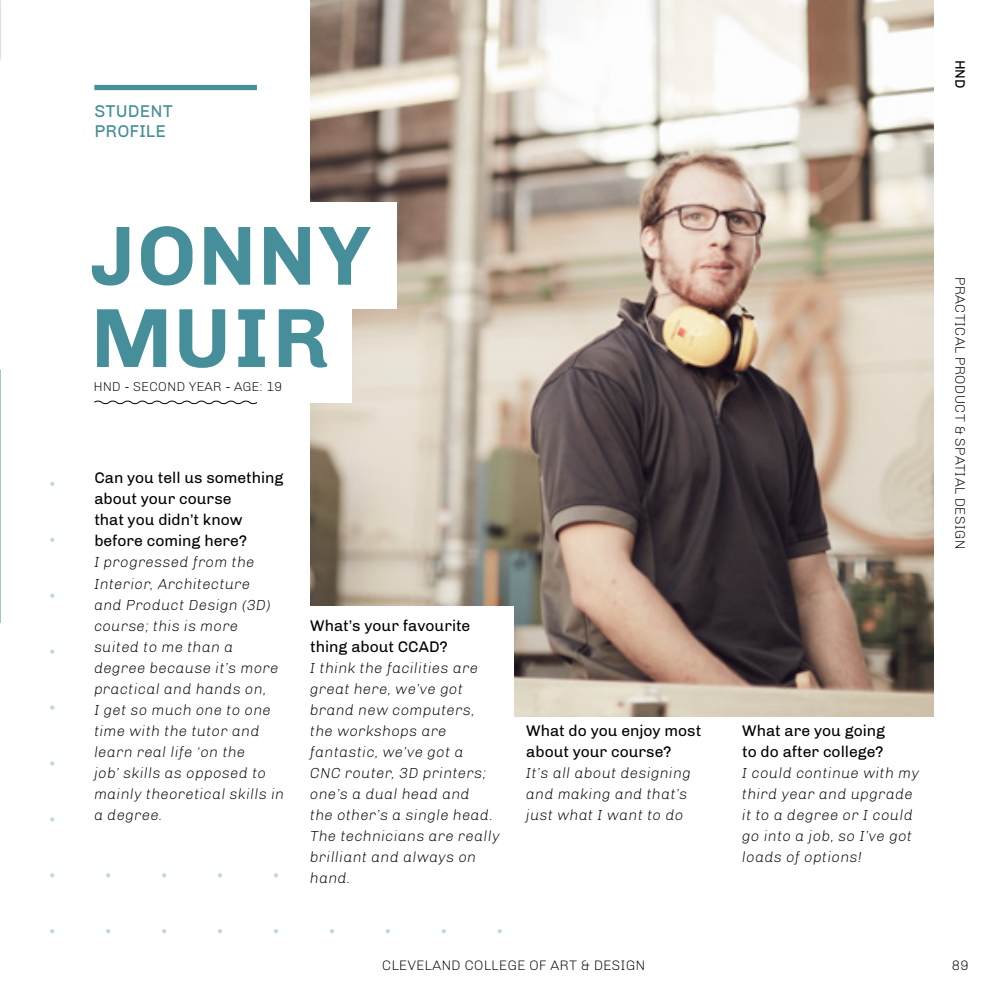
<style>
.page{position:relative;width:993px;height:993px;background:#fff}
.page>*{position:absolute;margin:0;border:0;box-sizing:border-box;transform-origin:0 0}
.t1{font:700 84px/82.2px "Chivo";letter-spacing:.02em;color:#468e99}
.t2{font:17.5px/19.2px "Chivo";letter-spacing:.01em;color:#468e99}
.t3{font:15.75px/21px "Chivo";color:#000}
.t4{font:italic 300 14.88px/21px "Chivo";letter-spacing:.02em;color:#000}
.t5{font:300 14px "Chivo";letter-spacing:.01em;color:#000}
.t6{font:14px "Chivo";color:#000}
.t7{font:300 13.12px "Chivo";letter-spacing:.01em;color:#000}
</style>
<div class="page">
<svg style="left:50px;top:593px;width:4px;height:4px"></svg>
<svg style="left:50px;top:481px;width:4px;height:5px"></svg>
<svg style="left:50px;top:537px;width:4px;height:4px"></svg>
<svg style="left:50px;top:649px;width:4px;height:4px"></svg>
<svg style="left:50px;top:705px;width:4px;height:4px"></svg>
<svg style="left:50px;top:761px;width:4px;height:4px"></svg>
<svg style="left:50px;top:817px;width:4px;height:4px"></svg>
<svg style="left:50px;top:873px;width:4px;height:4px"></svg>
<svg style="left:106px;top:873px;width:4px;height:4px"></svg>
<svg style="left:162px;top:873px;width:4px;height:4px"></svg>
<svg style="left:218px;top:873px;width:4px;height:4px"></svg>
<svg style="left:274px;top:873px;width:4px;height:4px"></svg>
<svg style="left:50px;top:929px;width:4px;height:4px"></svg>
<svg style="left:106px;top:929px;width:4px;height:4px"></svg>
<svg style="left:162px;top:929px;width:4px;height:4px"></svg>
<svg style="left:218px;top:929px;width:4px;height:4px"></svg>
<svg style="left:274px;top:929px;width:4px;height:4px"></svg>
<svg style="left:329px;top:929px;width:5px;height:4px"></svg>
<svg style="left:385px;top:929px;width:5px;height:4px"></svg>
<svg style="left:441px;top:929px;width:5px;height:4px"></svg>
<svg style="left:497px;top:929px;width:4px;height:4px"></svg>
<img style="left:310px;top:0;width:623px;height:716px">
<svg style="left:0;top:370px;width:1px;height:252px"></svg>
<div style="left:20px;top:202px;width:376px;height:107px;background:#fff"></div>
<div style="left:111px;top:284px;width:240px;height:119px;background:#fff"></div>
<div style="left:94px;top:85px;width:163px;height:5px;background:#468e99"></div>
<svg style="left:94px;top:400px;width:164px;height:5px"></svg>
<div style="left:298px;top:606px;width:215px;height:177px;background:#fff"></div>
<p class="t2" style="left:94px;top:102px;width:80px">STUDENT<br>PROFILE</p>
<h1 class="t1" style="left:91px;top:215px;width:282px">JONNY<br>MUIR</h1>
<p class="t7" style="left:94px;top:378px;width:190px">HND - SECOND YEAR - AGE: 19</p>
<p class="t3" style="left:94px;top:467px;width:191px">Can you tell us something about your course<br>that you didn’t know before coming here?</p>
<p class="t4" style="left:94px;top:552px;width:191px">I progressed from the<br>Interior, Architecture<br>and Product Design (3D) course; this is more suited to me than a degree because it’s more practical and hands on,<br>I get so much one to one time with the tutor and learn real life ‘on the<br>job’ skills as opposed to mainly theoretical skills in a degree.</p>
<p class="t3" style="left:310px;top:614px;width:161px">What’s your favourite thing about CCAD?</p>
<p class="t4" style="left:310px;top:657px;width:191px">I think the facilities are great here, we’ve got brand new computers, the workshops are fantastic, we’ve got a<br>CNC router, 3D printers; one’s a dual head and<br>the other’s a single head.<br>The technicians are really brilliant and always on hand.</p>
<p class="t3" style="left:526px;top:719px;width:176px">What do you enjoy most about your course?</p>
<p class="t3" style="left:742px;top:719px;width:144px">What are you going to do after college?</p>
<p class="t4" style="left:526px;top:762px;width:166px">It’s all about designing and making and that’s just what I want to do</p>
<p class="t4" style="left:742px;top:762px;width:178px">I could continue with my third year and upgrade it to a degree or I could go into a job, so I’ve got loads of options!</p>
<p class="t6" style="left:968px;top:60px;width:31px;rotate:90deg">HND</p>
<p class="t5" style="left:968px;top:277px;width:274px;rotate:90deg">PRACTICAL PRODUCT &amp; SPATIAL DESIGN</p>
<p class="t5" style="left:382px;top:956px;width:265px">CLEVELAND COLLEGE OF ART &amp; DESIGN</p>
<p class="t5" style="left:951px;top:956px;width:19px">89</p>
</div>
